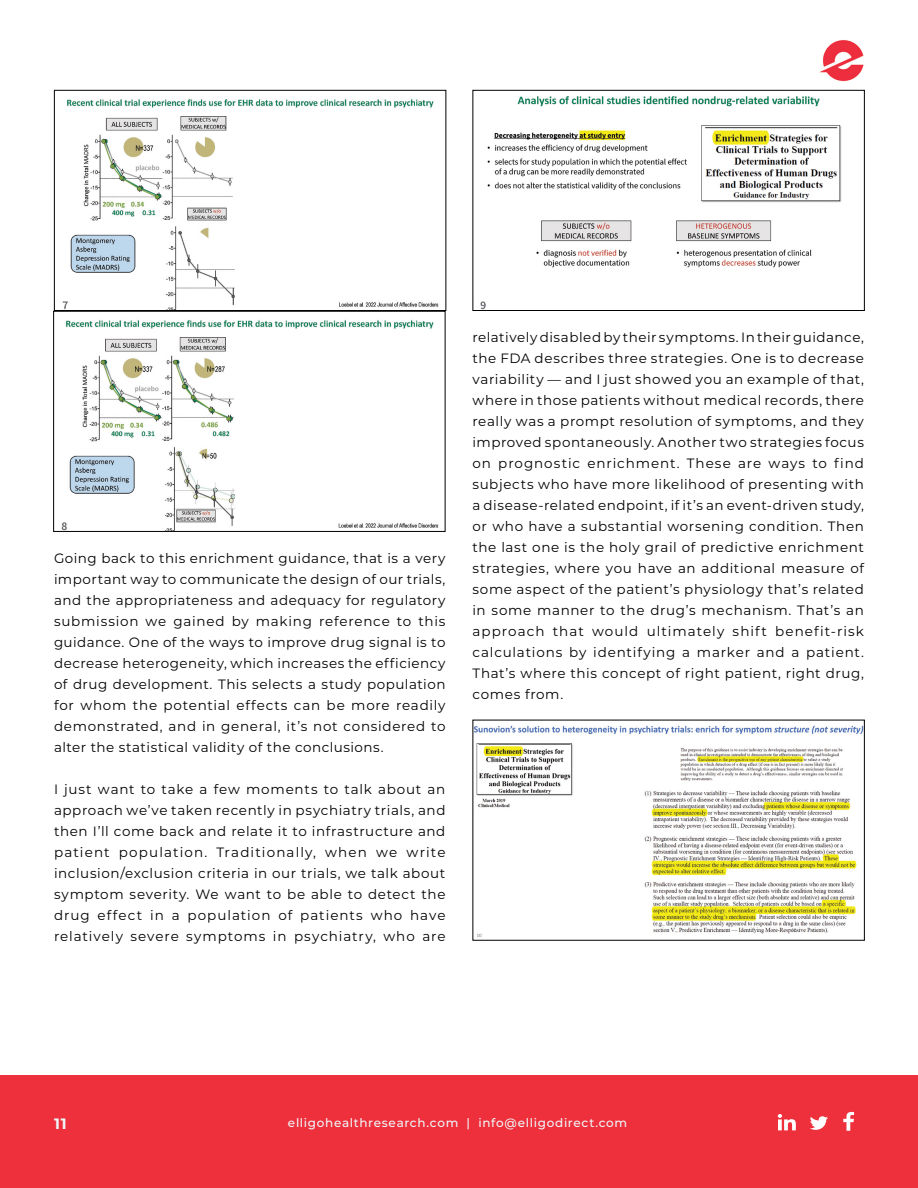
<style>
.page{position:relative;width:918px;height:1188px;background:#fff}
.page>*{position:absolute;margin:0;border:0;box-sizing:border-box;transform-origin:0 0}
.t1{font:700 15px "Montserrat";color:#eff8fa}
.t2{font:13.5px/21px "Montserrat";letter-spacing:.045em;color:#000;text-align:justify}
.t3{font:500 12px "Montserrat";letter-spacing:.055em;color:#eff8fa}
</style>
<div class="page">
<img style="left:819px;top:40px;width:45px;height:42px">
<div style="left:0;top:1076px;width:918px;height:112px;background:#ee303c"></div>
<svg style="left:843px;top:1112px;width:11px;height:19px"></svg>
<svg style="left:778px;top:1114px;width:18px;height:16px"></svg>
<svg style="left:810px;top:1116px;width:18px;height:14px"></svg>
<img style="left:61px;top:99px;width:378px;height:431px">
<div style="left:53px;top:311px;width:393px;height:221px;border:1px solid #000"></div>
<img style="left:480px;top:96px;width:362px;height:213px">
<div style="left:472px;top:90px;width:393px;height:221px;border:1px solid #000"></div>
<div style="left:54px;top:90px;width:392px;height:221px;border:1px solid #000"></div>
<img style="left:474px;top:725px;width:389px;height:213px">
<div style="left:472px;top:720px;width:393px;height:221px;border:1px solid #000"></div>
<p class="t2" style="left:54px;top:547px;width:393px">Going back to this enrichment guidance, that is a very important way to communicate the design of our trials, and the appropriateness and adequacy for regulatory submission we gained by making reference to this guidance. One of the ways to improve drug signal is to decrease heterogeneity, which increases the efficiency of drug development. This selects a study population for whom the potential effects can be more readily demonstrated, and in general, it’s not considered to alter the statistical validity of the conclusions.</p>
<p class="t2" style="left:54px;top:778px;width:393px">I just want to take a few moments to talk about an approach we’ve taken recently in psychiatry trials, and then I’ll come back and relate it to infrastructure and patient population. Traditionally, when we write inclusion/exclusion criteria in our trials, we talk about symptom severity. We want to be able to detect the drug effect in a population of patients who have relatively severe symptoms in psychiatry, who are</p>
<p class="t2" style="left:472px;top:326px;width:393px">relatively disabled by their symptoms. In their guidance, the FDA describes three strategies. One is to decrease variability — and I just showed you an example of that, where in those patients without medical records, there really was a prompt resolution of symptoms, and they improved spontaneously. Another two strategies focus on prognostic enrichment. These are ways to find subjects who have more likelihood of presenting with a disease-related endpoint, if it’s an event-driven study, or who have a substantial worsening condition. Then the last one is the holy grail of predictive enrichment strategies, where you have an additional measure of some aspect of the patient’s physiology that’s related in some manner to the drug’s mechanism. That’s an approach that would ultimately shift benefit-risk calculations by identifying a marker and a patient.<br>That’s where this concept of right patient, right drug, comes from.</p>
<p class="t1" style="left:54px;top:1113px;width:14px">11</p>
<p class="t3" style="left:288px;top:1115px;width:341px">elligohealthresearch.com | info@elligodirect.com</p>
</div>
